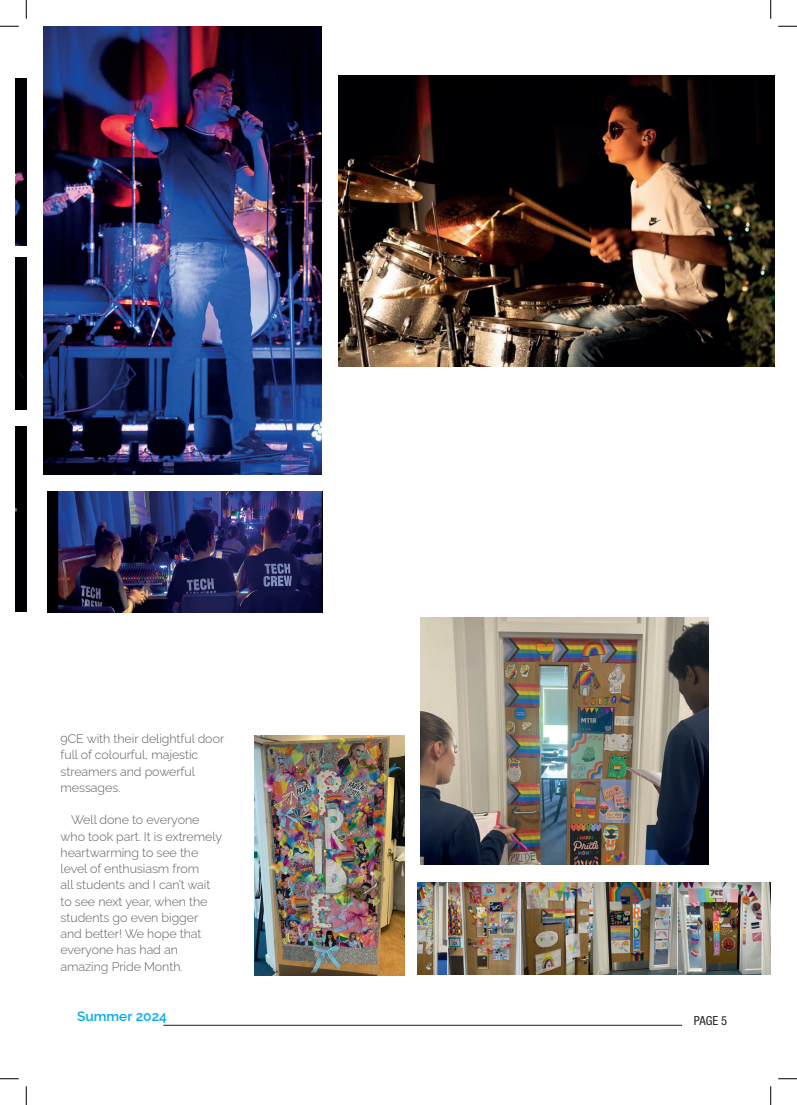
<style>
.page{position:relative;width:797px;height:1105px;background:#fff}
.page>*{position:absolute;margin:0;border:0;box-sizing:border-box;transform-origin:0 0}
.t1{font:600 13.75px "Raleway";color:#00aeef}
.t2{font:300 12.5px/16.2px "Raleway";letter-spacing:-.005em;color:#615b60}
.t3{font:condensed 12.5px "Helvetica Neue LT Std";color:#231f20}
</style>
<div class="page">
<hr style="left:163px;top:1025px;width:519px;height:1px;background:#231f20">
<img style="left:47px;top:491px;width:275px;height:121px">
<div style="left:16px;top:427px;width:10px;height:184px;background:#000002"></div>
<img style="left:338px;top:76px;width:436px;height:290px">
<div style="left:16px;top:257px;width:10px;height:153px;background:#000002"></div>
<img style="left:16px;top:79px;width:10px;height:166px">
<img style="left:44px;top:26px;width:278px;height:448px">
<img style="left:421px;top:617px;width:287px;height:247px">
<img style="left:254px;top:735px;width:150px;height:241px">
<img style="left:417px;top:882px;width:353px;height:92px">
<svg style="left:0;top:25px;width:19px;height:2px"></svg>
<svg style="left:778px;top:25px;width:19px;height:2px"></svg>
<svg style="left:0;top:1078px;width:19px;height:1px"></svg>
<svg style="left:778px;top:1078px;width:19px;height:1px"></svg>
<svg style="left:25px;top:0;width:2px;height:19px"></svg>
<svg style="left:25px;top:1086px;width:2px;height:19px"></svg>
<svg style="left:770px;top:0;width:1px;height:19px"></svg>
<svg style="left:770px;top:1086px;width:1px;height:19px"></svg>
<p class="t2" style="left:61px;top:729px;width:165px">9CE with their delightful door full of colourful, majestic streamers and powerful messages.</p>
<p class="t2" style="left:61px;top:810px;width:163px;text-indent:11px">Well done to everyone who took part. It is extremely heartwarming to see the level of enthusiasm from<br>all students and I can’t wait to see next year, when the students go even bigger and better! We hope that everyone has had an amazing Pride Month.</p>
<p class="t1" style="left:77px;top:1005px;width:91px">Summer 2024</p>
<p class="t3" style="left:694px;top:1013px;width:35px">PAGE 5</p>
</div>
